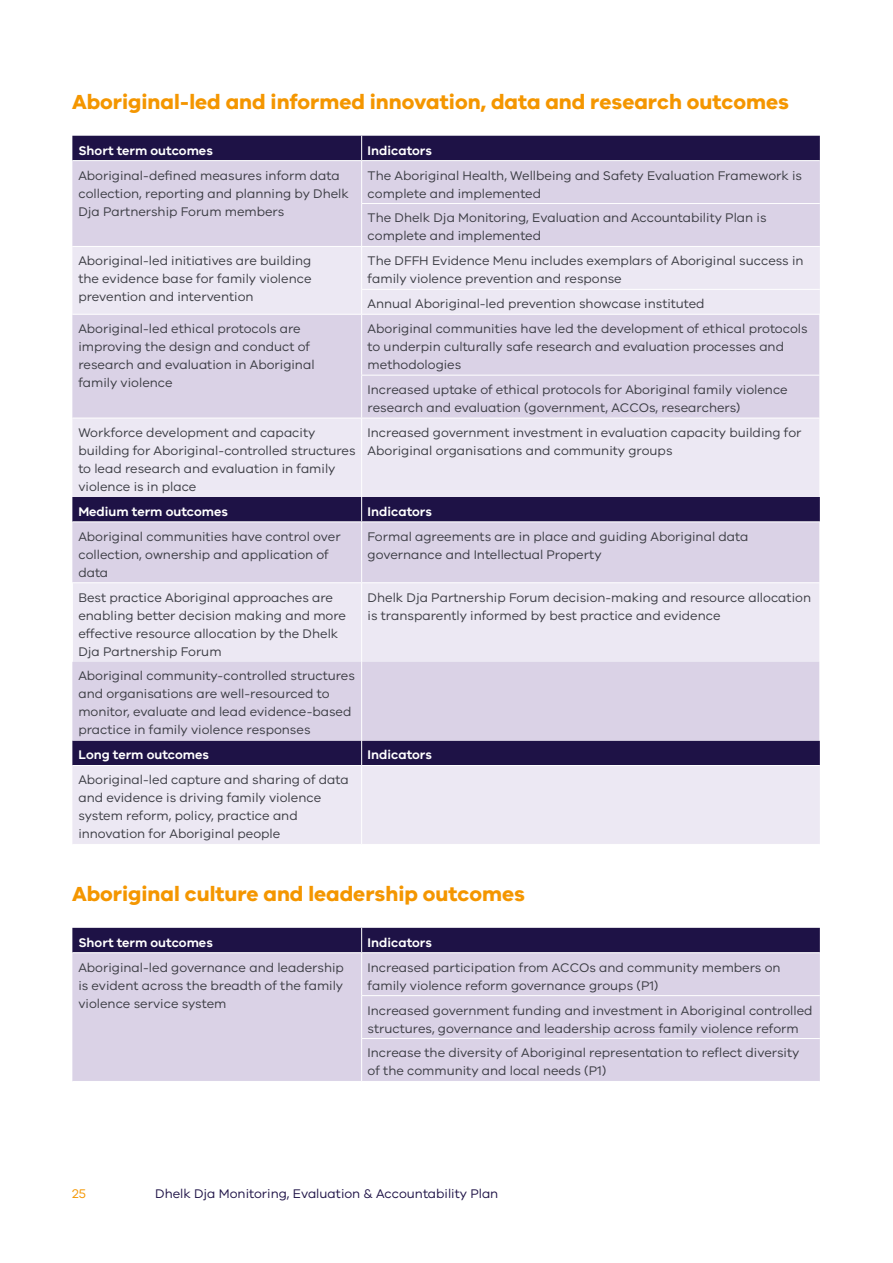
<style>
.page{position:relative;width:893px;height:1263px;background:#fff}
.page>*{position:absolute;margin:0;border:0;box-sizing:border-box;transform-origin:0 0}
.t1{font:700 21px "VIC";color:#f49600}
.t2{font:12.9px/18px "VIC";color:#3b3c43}
.t3{font:600 12.9px "VIC";color:#fff}
.t4{font:12.9px "VIC";color:#1e1246}
.t5{font:12.9px "VIC";color:#f49600}
</style>
<div class="page">
<div style="left:72px;top:136px;width:748px;height:24px;background:#1e1246"></div>
<div style="left:72px;top:161px;width:748px;height:85px;background:#dad2e6"></div>
<svg style="left:72px;top:247px;width:748px;height:597px;background:#cec9da"></svg>
<svg style="left:72px;top:315px;width:748px;height:426px;background:#d6cfe1"></svg>
<hr style="left:72px;top:314px;width:290px;height:1px;background:#fff">
<hr style="left:361px;top:289px;width:459px;height:1px;background:#fff">
<hr style="left:361px;top:315px;width:1px;height:60px;background:#fff">
<hr style="left:361px;top:375px;width:1px;height:43px;background:#fff">
<hr style="left:362px;top:314px;width:458px;height:1px;background:#fff">
<hr style="left:819px;top:315px;width:1px;height:60px;background:#fff">
<hr style="left:819px;top:375px;width:1px;height:43px;background:#fff">
<hr style="left:361px;top:375px;width:459px;height:1px;background:#fff">
<hr style="left:361px;top:522px;width:1px;height:60px;background:#fff">
<hr style="left:361px;top:662px;width:1px;height:79px;background:#fff">
<hr style="left:819px;top:522px;width:1px;height:60px;background:#fff">
<hr style="left:819px;top:662px;width:1px;height:79px;background:#fff">
<hr style="left:72px;top:418px;width:290px;height:1px;background:#fff">
<hr style="left:72px;top:765px;width:290px;height:1px;background:#fff">
<hr style="left:362px;top:418px;width:458px;height:1px;background:#fff">
<hr style="left:362px;top:765px;width:458px;height:1px;background:#fff">
<hr style="left:361px;top:418px;width:1px;height:79px;background:#fff">
<hr style="left:819px;top:418px;width:1px;height:79px;background:#fff">
<hr style="left:72px;top:583px;width:1px;height:79px;background:#fff">
<hr style="left:72px;top:582px;width:290px;height:1px;background:#fff">
<hr style="left:362px;top:582px;width:458px;height:1px;background:#fff">
<hr style="left:361px;top:583px;width:1px;height:79px;background:#fff">
<hr style="left:819px;top:583px;width:1px;height:79px;background:#fff">
<svg style="left:361px;top:136px;width:1px;height:24px"></svg>
<svg style="left:361px;top:497px;width:1px;height:24px"></svg>
<svg style="left:361px;top:741px;width:1px;height:24px"></svg>
<hr style="left:72px;top:521px;width:290px;height:1px;background:#fff">
<hr style="left:361px;top:161px;width:1px;height:42px;background:#fff">
<hr style="left:361px;top:203px;width:459px;height:1px;background:#fff">
<hr style="left:361px;top:204px;width:1px;height:42px;background:#fff">
<hr style="left:362px;top:521px;width:458px;height:1px;background:#fff">
<hr style="left:361px;top:247px;width:1px;height:42px;background:#fff">
<svg style="left:361px;top:290px;width:1px;height:24px"></svg>
<hr style="left:361px;top:766px;width:1px;height:78px;background:#fff">
<div style="left:72px;top:953px;width:748px;height:128px;background:#dad2e6"></div>
<div style="left:72px;top:928px;width:748px;height:24px;background:#1e1246"></div>
<hr style="left:361px;top:953px;width:1px;height:42px;background:#fff">
<hr style="left:361px;top:995px;width:459px;height:1px;background:#fff">
<hr style="left:361px;top:996px;width:1px;height:42px;background:#fff">
<hr style="left:361px;top:1039px;width:1px;height:42px;background:#fff">
<hr style="left:361px;top:1038px;width:459px;height:1px;background:#fff">
<h1 class="t1" style="left:72px;top:89px;width:718px">Aboriginal-led and informed innovation, data and research outcomes</h1>
<p class="t3" style="left:78px;top:142px;width:136px">Short term outcomes</p>
<p class="t3" style="left:368px;top:142px;width:66px">Indicators</p>
<p class="t2" style="left:78px;top:166px;width:272px">Aboriginal-defined measures inform data collection, reporting and planning by Dhelk<br>Dja Partnership Forum members</p>
<p class="t2" style="left:368px;top:166px;width:436px">The Aboriginal Health, Wellbeing and Safety Evaluation Framework is complete and implemented</p>
<p class="t2" style="left:368px;top:209px;width:400px">The Dhelk Dja Monitoring, Evaluation and Accountability Plan is complete and implemented</p>
<p class="t2" style="left:78px;top:252px;width:235px;text-align:justify">Aboriginal-led initiatives are building the evidence base for family violence prevention and intervention</p>
<p class="t2" style="left:368px;top:252px;width:437px">The DFFH Evidence Menu includes exemplars of Aboriginal success in family violence prevention and response</p>
<p class="t2" style="left:368px;top:294px;width:338px">Annual Aboriginal-led prevention showcase instituted</p>
<p class="t2" style="left:78px;top:319px;width:238px">Aboriginal-led ethical protocols are improving the design and conduct of research and evaluation in Aboriginal family violence</p>
<p class="t2" style="left:368px;top:319px;width:441px">Aboriginal communities have led the development of ethical protocols to underpin culturally safe research and evaluation processes and methodologies</p>
<p class="t2" style="left:368px;top:380px;width:422px">Increased uptake of ethical protocols for Aboriginal family violence research and evaluation (government, ACCOs, researchers)</p>
<p class="t2" style="left:78px;top:423px;width:279px">Workforce development and capacity building for Aboriginal-controlled structures to lead research and evaluation in family violence is in place</p>
<p class="t2" style="left:368px;top:423px;width:435px">Increased government investment in evaluation capacity building for<br>Aboriginal organisations and community groups</p>
<p class="t3" style="left:78px;top:504px;width:151px">Medium term outcomes</p>
<p class="t3" style="left:368px;top:504px;width:66px">Indicators</p>
<p class="t2" style="left:78px;top:527px;width:264px">Aboriginal communities have control over collection, ownership and application of data</p>
<p class="t2" style="left:368px;top:527px;width:382px">Formal agreements are in place and guiding Aboriginal data governance and Intellectual Property</p>
<p class="t2" style="left:78px;top:588px;width:269px">Best practice Aboriginal approaches are enabling better decision making and more effective resource allocation by the Dhelk Dja Partnership Forum</p>
<p class="t2" style="left:368px;top:588px;width:445px">Dhelk Dja Partnership Forum decision-making and resource allocation is transparently informed by best practice and evidence</p>
<p class="t2" style="left:78px;top:667px;width:278px">Aboriginal community-controlled structures and organisations are well-resourced to monitor, evaluate and lead evidence-based practice in family violence responses</p>
<p class="t3" style="left:78px;top:747px;width:132px">Long term outcomes</p>
<p class="t3" style="left:368px;top:747px;width:66px">Indicators</p>
<p class="t2" style="left:78px;top:770px;width:272px">Aboriginal-led capture and sharing of data and evidence is driving family violence system reform, policy, practice and innovation for Aboriginal people</p>
<h1 class="t1" style="left:72px;top:881px;width:454px">Aboriginal culture and leadership outcomes</h1>
<p class="t3" style="left:78px;top:934px;width:136px">Short term outcomes</p>
<p class="t3" style="left:368px;top:934px;width:66px">Indicators</p>
<p class="t2" style="left:78px;top:958px;width:267px;text-align:justify">Aboriginal-led governance and leadership is evident across the breadth of the family violence service system</p>
<p class="t2" style="left:368px;top:958px;width:414px">Increased participation from ACCOs and community members on family violence reform governance groups (P1)</p>
<p class="t2" style="left:368px;top:1001px;width:446px">Increased government funding and investment in Aboriginal controlled structures, governance and leadership across family violence reform</p>
<p class="t2" style="left:368px;top:1044px;width:433px">Increase the diversity of Aboriginal representation to reflect diversity of the community and local needs (P1)</p>
<p class="t5" style="left:72px;top:1186px;width:15px">25</p>
<p class="t4" style="left:155px;top:1186px;width:345px">Dhelk Dja Monitoring, Evaluation &amp; Accountability Plan</p>
</div>
